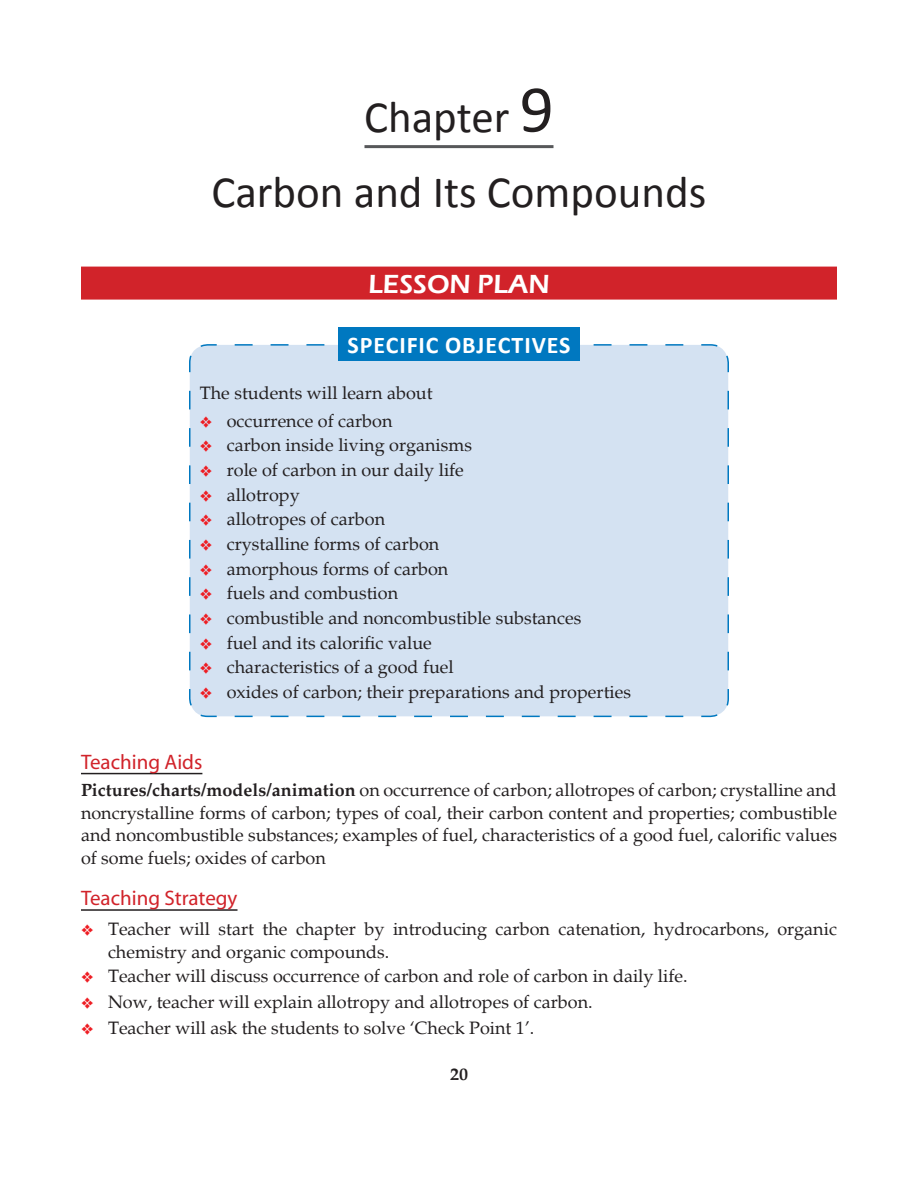
<style>
.page{position:relative;width:918px;height:1188px;background:#fff}
.page>*{position:absolute;margin:0;border:0;box-sizing:border-box;transform-origin:0 0}
.t1{font:45px "Calibri";color:#231f20}
.Lesson_plan{font:600 27px "Eras ITC";color:#fff}
.Heading_1{font:700 24px "Calibri";letter-spacing:.04em;color:#fff}
.Heading_2{font:21px "Myriad";color:#d1232a}
.Body_text{font:18px/22.5px "Palatino";color:#231f20;text-align:justify}
.t2{font:700 18px "Palatino";color:#231f20}
.s1{font-size:67.5px}
.s2{font-weight:700}
</style>
<div class="page">
<hr style="left:81px;top:773px;width:121px;height:1px;background:#231f20">
<hr style="left:81px;top:909px;width:157px;height:2px;background:#231f20">
<div style="left:189px;top:344px;width:540px;height:374px;background:#d4e2f2"></div>
<div style="left:338px;top:327px;width:242px;height:34px;background:#0078c0"></div>
<div style="left:81px;top:267px;width:756px;height:33px;background:#d1232a"></div>
<hr style="left:364px;top:145px;width:190px;height:3px;background:#57585a">
<svg style="left:200px;top:416px;width:12px;height:11px"></svg>
<svg style="left:200px;top:441px;width:12px;height:11px"></svg>
<svg style="left:200px;top:465px;width:12px;height:12px"></svg>
<svg style="left:200px;top:490px;width:12px;height:11px"></svg>
<svg style="left:200px;top:515px;width:12px;height:11px"></svg>
<svg style="left:200px;top:539px;width:12px;height:12px"></svg>
<svg style="left:200px;top:564px;width:12px;height:11px"></svg>
<svg style="left:200px;top:589px;width:12px;height:11px"></svg>
<svg style="left:200px;top:613px;width:12px;height:12px"></svg>
<svg style="left:200px;top:638px;width:12px;height:11px"></svg>
<svg style="left:200px;top:663px;width:12px;height:11px"></svg>
<svg style="left:200px;top:687px;width:12px;height:12px"></svg>
<p class="t1" style="left:364px;top:89px;width:191px">Chapter <span class="s1">9</span></p>
<p class="t1" style="left:211px;top:164px;width:496px">Carbon and Its Compounds</p>
<p class="Lesson_plan" style="left:368px;top:269px;width:183px">LESSON PLAN</p>
<p class="Heading_1" style="left:347px;top:330px;width:225px">SPECIFIC OBJECTIVES</p>
<p class="Body_text" style="left:200px;top:382px;width:234px">The students will learn about</p>
<p class="Body_text" style="left:227px;top:410px;width:167px">occurrence of carbon</p>
<p class="Body_text" style="left:227px;top:434px;width:247px">carbon inside living organisms</p>
<p class="Body_text" style="left:227px;top:459px;width:239px">role of carbon in our daily life</p>
<p class="Body_text" style="left:227px;top:484px;width:74px">allotropy</p>
<p class="Body_text" style="left:227px;top:508px;width:160px">allotropes of carbon</p>
<p class="Body_text" style="left:227px;top:533px;width:214px">crystalline forms of carbon</p>
<p class="Body_text" style="left:227px;top:558px;width:223px">amorphous forms of carbon</p>
<p class="Body_text" style="left:227px;top:582px;width:173px">fuels and combustion</p>
<p class="Body_text" style="left:227px;top:607px;width:356px">combustible and noncombustible substances</p>
<p class="Body_text" style="left:227px;top:632px;width:207px">fuel and its calorific value</p>
<p class="Body_text" style="left:227px;top:656px;width:228px">characteristics of a good fuel</p>
<p class="Body_text" style="left:227px;top:681px;width:406px">oxides of carbon; their preparations and properties</p>
<p class="Heading_2" style="left:81px;top:751px;width:123px">Teaching Aids</p>
<p class="Body_text" style="left:81px;top:779px;width:758px"><span class="s2">Pictures/charts/models/animation</span> on occurrence of carbon; allotropes of carbon; crystalline and noncrystalline forms of carbon; types of coal, their carbon content and properties; combustible and noncombustible substances; examples of fuel, characteristics of a good fuel, calorific values of some fuels; oxides of carbon</p>
<p class="Heading_2" style="left:81px;top:887px;width:158px">Teaching Strategy</p>
<p class="Body_text" style="left:108px;top:918px;width:731px">Teacher will start the chapter by introducing carbon catenation, hydrocarbons, organic chemistry and organic compounds.</p>
<p class="Body_text" style="left:108px;top:965px;width:581px">Teacher will discuss occurrence of carbon and role of carbon in daily life.</p>
<p class="Body_text" style="left:108px;top:991px;width:486px">Now, teacher will explain allotropy and allotropes of carbon.</p>
<p class="Body_text" style="left:108px;top:1017px;width:428px">Teacher will ask the students to solve ‘Check Point 1’.</p>
<p class="t2" style="left:450px;top:1063px;width:19px">20</p>
</div>
